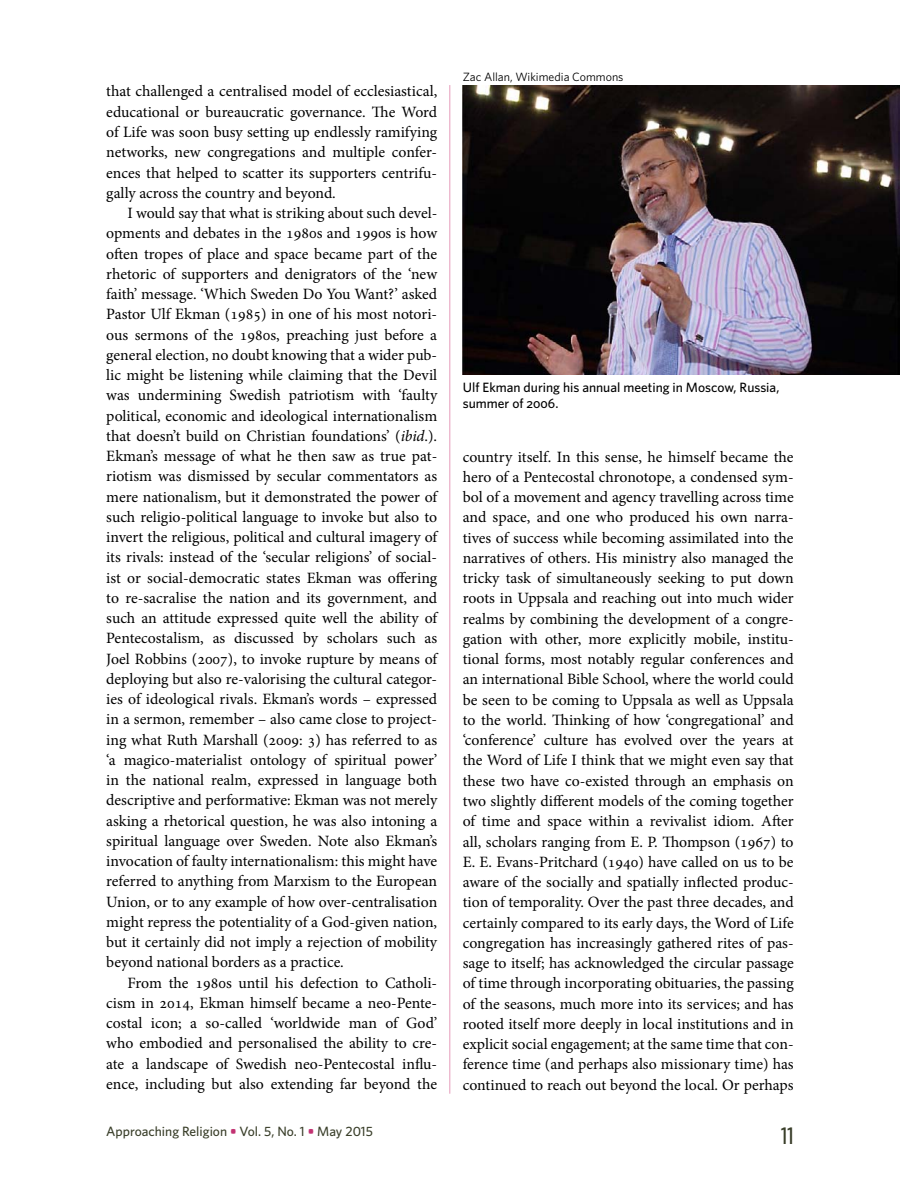
<style>
.page{position:relative;width:900px;height:1200px;background:#fff}
.page>*{position:absolute;margin:0;border:0;box-sizing:border-box;transform-origin:0 0}
.t1{font:500 24px "Whitney Condensed";color:#393e29}
.t2{font:15.75px/20.2px "Minion Pro";letter-spacing:-.005em;color:#000;text-align:justify}
.t3{font:500 13.5px/16.5px "Whitney";color:#000}
.t4{font:500 13.5px "Whitney";color:#393e29}
.t5{font:12px "Whitney";color:#000}
.s1{font-style:italic}
.s2{font-weight:700;color:#c23272}
.s3{font-family:"Whitney Medium SC";font-weight:400}
</style>
<div class="page">
<hr style="left:450px;top:85px;width:1px;height:1009px;background:#e69cba">
<img style="left:463px;top:85px;width:436px;height:290px">
<p class="t2" style="left:106px;top:81px;width:332px">that challenged a centralised model of ecclesiastical, educational or bureaucratic governance. The Word of Life was soon busy setting up endlessly ramifying networks, new congregations and multiple confer&shy;ences that helped to scatter its supporters centrifu&shy;gally across the country and beyond.</p>
<p class="t2" style="left:106px;top:203px;width:333px;text-indent:21px">I would say that what is striking about such devel&shy;opments and debates in the 1980s and 1990s is how often tropes of place and space became part of the rhetoric of supporters and denigrators of the ‘new faith’ message. ‘Which Sweden Do You Want?’ asked Pastor Ulf Ekman (1985) in one of his most notori&shy;ous sermons of the 1980s, preaching just before a general election, no doubt knowing that a wider pub&shy;lic might be listening while claiming that the Devil was undermining Swedish patriotism with ‘faulty political, economic and ideological internationalism that doesn’t build on Christian foundations’ (<span class="s1">ibid</span>.).<br>Ekman’s message of what he then saw as true pat&shy;riotism was dismissed by secular commentators as mere nationalism, but it demonstrated the power of such religio-political language to invoke but also to invert the religious, political and cultural imagery of its rivals: instead of the ‘secular religions’ of social&shy;ist or social-democratic states Ekman was offering to re-sacralise the nation and its government, and such an attitude expressed quite well the ability of Pentecostalism, as discussed by scholars such as Joel Robbins (2007), to invoke rupture by means of deploying but also re-valorising the cultural categor&shy;ies of ideological rivals. Ekman’s words – expressed in a sermon, remember – also came close to project&shy;ing what Ruth Marshall (2009: 3) has referred to as ‘a magico-materialist ontology of spiritual power’ in the national realm, expressed in language both descriptive and performative: Ekman was not merely asking a rhetorical question, he was also intoning a spiritual language over Sweden. Note also Ekman’s invocation of faulty internationalism: this might have referred to anything from Marxism to the European Union, or to any example of how over-centralisation might repress the potentiality of a God-given nation, but it certainly did not imply a rejection of mobility beyond national borders as a practice.</p>
<p class="t2" style="left:106px;top:973px;width:332px;text-indent:21px">From the 1980s until his defection to Catholi&shy;cism in 2014, Ekman himself became a neo-Pente&shy;costal icon; a so-called ‘worldwide man of God’ who embodied and personalised the ability to cre&shy;ate a landscape of Swedish neo-Pentecostal influ&shy;ence, including but also extending far beyond the</p>
<p class="t4" style="left:106px;top:1122px;width:268px">Approaching Religion <span class="s2">•</span> Vol. 5, No. 1 <span class="s2">•</span> May 2015</p>
<p class="t5" style="left:463px;top:69px;width:162px">Zac Allan, Wikimedia Commons</p>
<p class="t3" style="left:463px;top:379px;width:318px">Ulf Ekman during his annual meeting in Moscow, Russia, summer of <span class="s3">2006</span>.</p>
<p class="t2" style="left:463px;top:447px;width:333px">country itself. In this sense, he himself became the hero of a Pentecostal chronotope, a condensed sym&shy;bol of a movement and agency travelling across time and space, and one who produced his own narra&shy;tives of success while becoming assimilated into the narratives of others. His ministry also managed the tricky task of simultaneously seeking to put down roots in Uppsala and reaching out into much wider realms by combining the development of a congre&shy;gation with other, more explicitly mobile, institu&shy;tional forms, most notably regular conferences and an international Bible School, where the world could be seen to be coming to Uppsala as well as Uppsala to the world. Thinking of how ‘congregational’ and ‘conference’ culture has evolved over the years at the Word of Life I think that we might even say that these two have co-existed through an emphasis on two slightly different models of the coming together of time and space within a revivalist idiom. After all, scholars ranging from E. P. Thompson (1967) to E. E. Evans-Pritchard (1940) have called on us to be aware of the socially and spatially inflected produc&shy;tion of temporality. Over the past three decades, and certainly compared to its early days, the Word of Life congregation has increasingly gathered rites of pas&shy;sage to itself; has acknowledged the circular passage of time through incorporating obituaries, the passing of the seasons, much more into its services; and has rooted itself more deeply in local institutions and in explicit social engagement; at the same time that con&shy;ference time (and perhaps also missionary time) has continued to reach out beyond the local. Or perhaps</p>
<h1 class="t1" style="left:781px;top:1121px;width:14px">11</h1>
</div>
